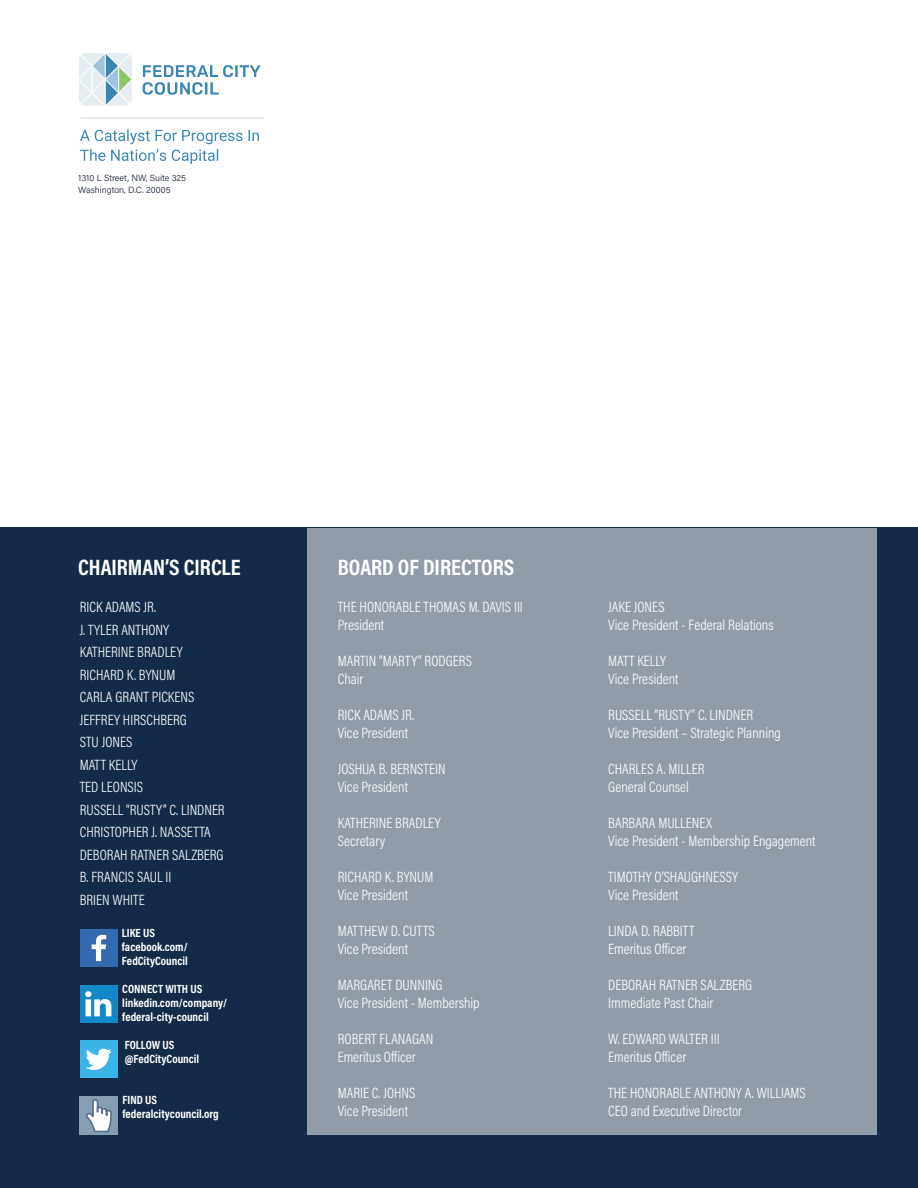
<style>
.page{position:relative;width:918px;height:1188px;background:#fff}
.page>*{position:absolute;margin:0;border:0;box-sizing:border-box;transform-origin:0 0}
.t1{font:22.5px "Acumin Variable Concept";color:#fff}
.t2{font:15px "Acumin Variable Concept";color:#fff}
.t3{font:12px "Acumin Variable Concept";color:#fff}
.t4{font:9px "Acumin Variable Concept";color:#141d3a}
</style>
<div class="page">
<div style="left:0;top:528px;width:918px;height:660px;background:#142b47"></div>
<div style="left:308px;top:528px;width:570px;height:607px;background:#929ca9"></div>
<div style="left:80px;top:929px;width:37px;height:38px;background:#3269af"></div>
<svg style="left:92px;top:935px;width:14px;height:26px"></svg>
<div style="left:80px;top:985px;width:37px;height:38px;background:#1388c8"></div>
<svg style="left:85px;top:991px;width:26px;height:25px"></svg>
<div style="left:80px;top:1041px;width:37px;height:37px;background:#3bb4e7"></div>
<svg style="left:85px;top:1049px;width:27px;height:21px"></svg>
<div style="left:80px;top:1097px;width:38px;height:38px;background:#859eb2"></div>
<svg style="left:86px;top:1099px;width:26px;height:34px"></svg>
<img style="left:80px;top:54px;width:51px;height:52px">
<svg style="left:143px;top:65px;width:117px;height:30px"></svg>
<svg style="left:80px;top:129px;width:179px;height:12px"></svg>
<hr style="left:81px;top:118px;width:184px;height:1px;background:#d5d4d3">
<p class="t4" style="left:78px;top:172px;width:109px">1310 L Street, NW, Suite 325</p>
<p class="t4" style="left:78px;top:184px;width:94px">Washington, D.C. 20005</p>
<p class="t1" style="left:78px;top:551px;width:164px">CHAIRMAN’S CIRCLE</p>
<p class="t2" style="left:80px;top:597px;width:78px">RICK ADAMS JR.</p>
<p class="t2" style="left:80px;top:619px;width:91px">J. TYLER ANTHONY</p>
<p class="t2" style="left:80px;top:642px;width:104px">KATHERINE BRADLEY</p>
<p class="t2" style="left:80px;top:664px;width:97px">RICHARD K. BYNUM</p>
<p class="t2" style="left:80px;top:687px;width:116px">CARLA GRANT PICKENS</p>
<p class="t2" style="left:80px;top:709px;width:109px">JEFFREY HIRSCHBERG</p>
<p class="t2" style="left:80px;top:732px;width:54px">STU JONES</p>
<p class="t2" style="left:80px;top:754px;width:59px">MATT KELLY</p>
<p class="t2" style="left:80px;top:777px;width:65px">TED LEONSIS</p>
<p class="t2" style="left:80px;top:799px;width:146px">RUSSELL “RUSTY” C. LINDNER</p>
<p class="t2" style="left:80px;top:822px;width:132px">CHRISTOPHER J. NASSETTA</p>
<p class="t2" style="left:80px;top:844px;width:145px">DEBORAH RATNER SALZBERG</p>
<p class="t2" style="left:80px;top:867px;width:93px">B. FRANCIS SAUL II</p>
<p class="t2" style="left:80px;top:889px;width:66px">BRIEN WHITE</p>
<p class="t3" style="left:122px;top:925px;width:35px">LIKE US</p>
<p class="t3" style="left:122px;top:939px;width:67px">facebook.com/</p>
<p class="t3" style="left:122px;top:952px;width:67px">FedCityCouncil</p>
<p class="t3" style="left:122px;top:980px;width:81px">CONNECT WITH US</p>
<p class="t3" style="left:122px;top:994px;width:106px">linkedin.com/company/</p>
<p class="t3" style="left:122px;top:1008px;width:88px">federal-city-council</p>
<p class="t3" style="left:125px;top:1037px;width:51px">FOLLOW US</p>
<p class="t3" style="left:125px;top:1051px;width:76px">@FedCityCouncil</p>
<p class="t3" style="left:123px;top:1092px;width:36px">FIND US</p>
<p class="t3" style="left:123px;top:1106px;width:98px">federalcitycouncil.org</p>
<p class="t1" style="left:338px;top:551px;width:178px">BOARD OF DIRECTORS</p>
<p class="t2" style="left:338px;top:597px;width:187px">THE HONORABLE THOMAS M. DAVIS III</p>
<p class="t2" style="left:338px;top:615px;width:48px">President</p>
<p class="t2" style="left:338px;top:651px;width:136px">MARTIN “MARTY” RODGERS</p>
<p class="t2" style="left:338px;top:669px;width:27px">Chair</p>
<p class="t2" style="left:338px;top:705px;width:78px">RICK ADAMS JR.</p>
<p class="t2" style="left:338px;top:723px;width:72px">Vice President</p>
<p class="t2" style="left:338px;top:759px;width:109px">JOSHUA B. BERNSTEIN</p>
<p class="t2" style="left:338px;top:777px;width:72px">Vice President</p>
<p class="t2" style="left:338px;top:813px;width:104px">KATHERINE BRADLEY</p>
<p class="t2" style="left:338px;top:831px;width:49px">Secretary</p>
<p class="t2" style="left:338px;top:867px;width:97px">RICHARD K. BYNUM</p>
<p class="t2" style="left:338px;top:885px;width:72px">Vice President</p>
<p class="t2" style="left:338px;top:921px;width:98px">MATTHEW D. CUTTS</p>
<p class="t2" style="left:338px;top:939px;width:72px">Vice President</p>
<p class="t2" style="left:338px;top:975px;width:106px">MARGARET DUNNING</p>
<p class="t2" style="left:338px;top:993px;width:143px">Vice President - Membership</p>
<p class="t2" style="left:338px;top:1029px;width:97px">ROBERT FLANAGAN</p>
<p class="t2" style="left:338px;top:1047px;width:79px">Emeritus Officer</p>
<p class="t2" style="left:338px;top:1083px;width:79px">MARIE C. JOHNS</p>
<p class="t2" style="left:338px;top:1101px;width:72px">Vice President</p>
<p class="t2" style="left:608px;top:597px;width:58px">JAKE JONES</p>
<p class="t2" style="left:608px;top:615px;width:167px">Vice President - Federal Relations</p>
<p class="t2" style="left:608px;top:651px;width:59px">MATT KELLY</p>
<p class="t2" style="left:608px;top:669px;width:72px">Vice President</p>
<p class="t2" style="left:608px;top:705px;width:146px">RUSSELL “RUSTY” C. LINDNER</p>
<p class="t2" style="left:608px;top:723px;width:174px">Vice President – Strategic Planning</p>
<p class="t2" style="left:608px;top:759px;width:98px">CHARLES A. MILLER</p>
<p class="t2" style="left:608px;top:777px;width:82px">General Counsel</p>
<p class="t2" style="left:608px;top:813px;width:105px">BARBARA MULLENEX</p>
<p class="t2" style="left:608px;top:831px;width:209px">Vice President - Membership Engagement</p>
<p class="t2" style="left:608px;top:867px;width:131px">TIMOTHY O’SHAUGHNESSY</p>
<p class="t2" style="left:608px;top:885px;width:72px">Vice President</p>
<p class="t2" style="left:608px;top:921px;width:88px">LINDA D. RABBITT</p>
<p class="t2" style="left:608px;top:939px;width:79px">Emeritus Officer</p>
<p class="t2" style="left:608px;top:975px;width:145px">DEBORAH RATNER SALZBERG</p>
<p class="t2" style="left:608px;top:993px;width:107px">Immediate Past Chair</p>
<p class="t2" style="left:608px;top:1029px;width:113px">W. EDWARD WALTER III</p>
<p class="t2" style="left:608px;top:1047px;width:79px">Emeritus Officer</p>
<p class="t2" style="left:608px;top:1083px;width:199px">THE HONORABLE ANTHONY A. WILLIAMS</p>
<p class="t2" style="left:608px;top:1101px;width:135px">CEO and Executive Director</p>
</div>
